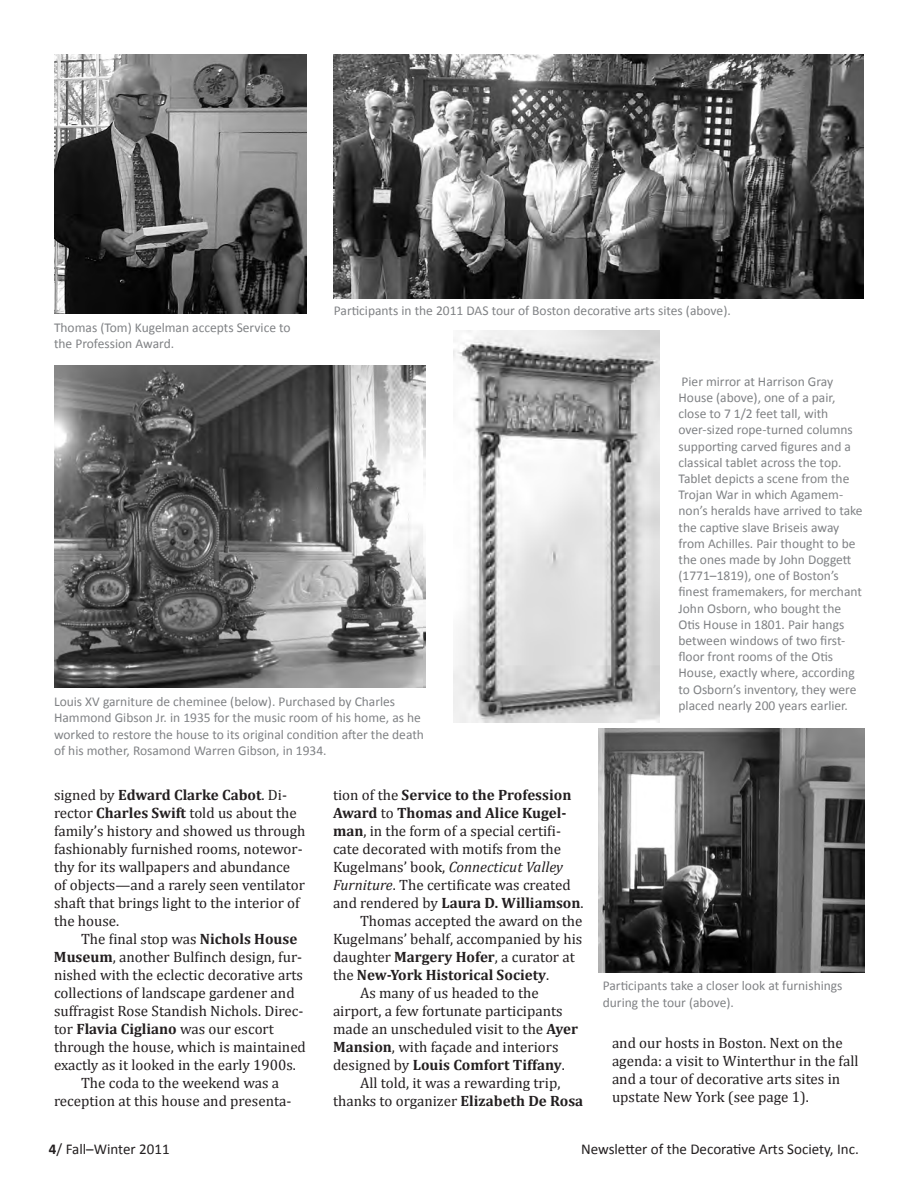
<style>
.page{position:relative;width:918px;height:1188px;background:#fff}
.page>*{position:absolute;margin:0;border:0;box-sizing:border-box;transform-origin:0 0}
.Body_text{font:15px/18px "Cambria";color:#231f20}
.t1{font:15px "Calibri";color:#231f20}
.Body_text-2{font:13.5px/16.2px "Calibri";color:#808285}
.s1{font-weight:700}
.s2{font-style:italic}
</style>
<div class="page">
<img style="left:333px;top:54px;width:531px;height:245px">
<img style="left:454px;top:330px;width:205px;height:392px">
<img style="left:54px;top:54px;width:252px;height:259px">
<img style="left:598px;top:728px;width:266px;height:245px">
<img style="left:54px;top:365px;width:372px;height:322px">
<p class="Body_text-2" style="left:54px;top:319px;width:238px">Thomas (Tom) Kugelman accepts Service to the Profession Award.</p>
<p class="Body_text-2" style="left:334px;top:302px;width:398px">Participants in the 2011 DAS tour of Boston decorative arts sites (above).</p>
<p class="Body_text-2" style="left:54px;top:693px;width:371px">Louis XV garniture de cheminee (below). Purchased by Charles Hammond Gibson Jr. in 1935 for the music room of his home, as he worked to restore the house to its original condition after the death of his mother, Rosamond Warren Gibson, in 1934.</p>
<p class="Body_text" style="left:333px;top:786px;width:252px">tion of the <span class="s1">Service to the Profession Award</span> to <span class="s1">Thomas and Alice Kugel&shy;man</span>, in the form of a special certifi&shy;cate decorated with motifs from the Kugelmans’ book, <span class="s2">Connecticut Valley Furniture</span>. The certificate was created and rendered by <span class="s1">Laura D. Williamson</span>.</p>
<p class="Body_text" style="left:333px;top:912px;width:251px;text-indent:27px">Thomas accepted the award on the Kugelmans’ behalf, accompanied by his daughter <span class="s1">Margery Hofer</span>, a curator at the <span class="s1">New-York Historical Society</span>.</p>
<p class="Body_text" style="left:333px;top:984px;width:247px;text-indent:27px">As many of us headed to the airport, a few fortunate participants made an unscheduled visit to the <span class="s1">Ayer Mansion</span>, with façade and interiors designed by <span class="s1">Louis Comfort Tiffany</span>.</p>
<p class="Body_text" style="left:333px;top:1074px;width:252px;text-align:center">All told, it was a rewarding trip,<br>thanks to organizer <span class="s1">Elizabeth De Rosa</span></p>
<p class="Body_text" style="left:54px;top:786px;width:253px">signed by <span class="s1">Edward Clarke Cabot</span>. Di&shy;rector <span class="s1">Charles Swift</span> told us about the family’s history and showed us through fashionably furnished rooms, notewor&shy;thy for its wallpapers and abundance of objects—and a rarely seen ventilator shaft that brings light to the interior of the house.</p>
<p class="Body_text" style="left:54px;top:930px;width:253px;text-indent:27px">The final stop was <span class="s1">Nichols House Museum</span>, another Bulfinch design, fur&shy;nished with the eclectic decorative arts collections of landscape gardener and suffragist Rose Standish Nichols. Direc&shy;tor <span class="s1">Flavia Cigliano</span> was our escort through the house, which is maintained exactly as it looked in the early 1900s.</p>
<p class="Body_text" style="left:54px;top:1074px;width:239px;text-indent:27px">The coda to the weekend was a reception at this house and presenta-</p>
<p class="Body_text-2" style="left:679px;top:373px;width:186px">Pier mirror at Harrison Gray<br>House (above), one of a pair, close to 7 1/2 feet tall, with over-sized rope-turned columns supporting carved figures and a classical tablet across the top.<br>Tablet depicts a scene from the<br>Trojan War in which Agamem&shy;non’s heralds have arrived to take the captive slave Briseis away from Achilles. Pair thought to be the ones made by John Doggett (1771–1819), one of Boston’s finest framemakers, for merchant<br>John Osborn, who bought the<br>Otis House in 1801. Pair hangs between windows of two first&shy;floor front rooms of the Otis<br>House, exactly where, according to Osborn’s inventory, they were placed nearly 200 years earlier.</p>
<p class="Body_text-2" style="left:603px;top:977px;width:241px">Participants take a closer look at furnishings during the tour (above).</p>
<p class="Body_text" style="left:612px;top:1034px;width:248px">and our hosts in Boston. Next on the agenda: a visit to Winterthur in the fall and a tour of decorative arts sites in upstate New York (see page 1).</p>
<p class="t1" style="left:49px;top:1139px;width:122px"><span class="s1">4</span>/ Fall–Winter 2011</p>
<p class="t1" style="left:581px;top:1139px;width:279px">Newsletter of the Decorative Arts Society, Inc.</p>
</div>
